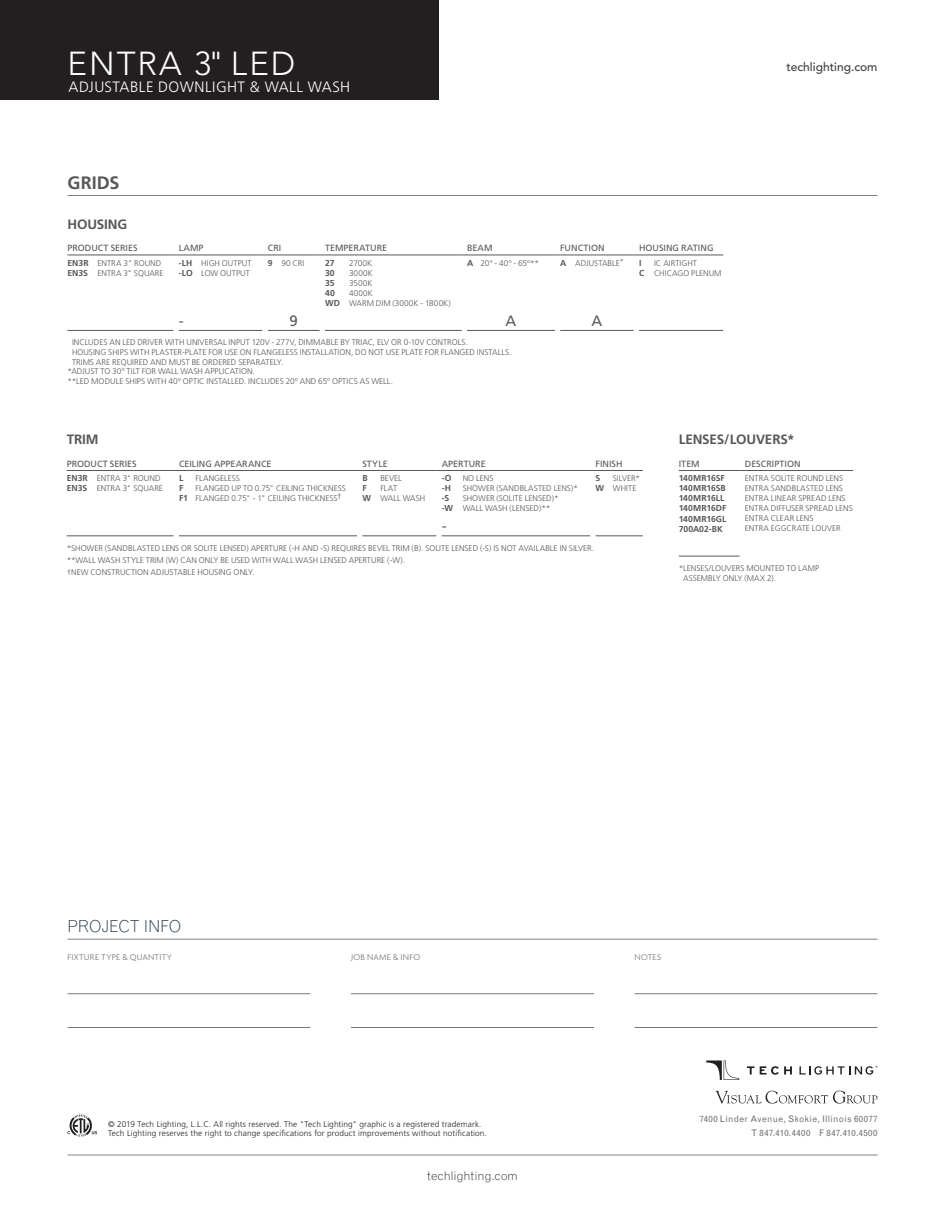
<style>
.page{position:relative;width:945px;height:1215px;background:#fff}
.page>*{position:absolute;margin:0;border:0;box-sizing:border-box;transform-origin:0 0}
.t1{font:300 33px "Avenir";letter-spacing:.06em;color:#fff}
.t2{font:700 18px "Frutiger";letter-spacing:.005em;color:#57585a}
.t3{font:300 16.5px "Grotesque";letter-spacing:-.02em;color:#213646}
.t4{font:300 15px "Frutiger";letter-spacing:.03em;color:#fff}
.t5{font:15px "Frutiger";color:#57585a}
.t6{font:700 13.5px "Frutiger";letter-spacing:-.01em;color:#57585a}
.t7{font:300 12px "Grotesque";letter-spacing:-.01em;color:#231f20}
.t8{font:500 12px "Avenir";color:#3e3e3f}
.t9{font:9px "Frutiger";color:#57585a}
.t10{font:9px/14.4px "Grotesque";letter-spacing:.03em;color:#717275;text-align:right}
.t11{font:300 9px "Agenda";letter-spacing:.025em;color:#76787b}
.t12{font:700 8.7px/10.2px "Frutiger";color:#57585a}
.t13{font:300 8.25px/10.2px "Frutiger";letter-spacing:.005em;color:#57585a}
.t14{font:300 8.25px/9px "Frutiger";letter-spacing:.015em;color:#231f20}
.s1{font-weight:700;font-size:8.7px}
</style>
<div class="page">
<div style="left:0;top:0;width:439px;height:100px;background:#231f20"></div>
<hr style="left:68px;top:939px;width:810px;height:1px;background:#808285">
<svg style="left:68px;top:1114px;width:29px;height:23px"></svg>
<hr style="left:68px;top:993px;width:242px;height:1px;background:#76787b">
<hr style="left:68px;top:1027px;width:242px;height:1px;background:#76787b">
<hr style="left:351px;top:993px;width:243px;height:1px;background:#76787b">
<hr style="left:351px;top:1027px;width:243px;height:1px;background:#76787b">
<hr style="left:634px;top:993px;width:244px;height:1px;background:#76787b">
<hr style="left:634px;top:1027px;width:244px;height:1px;background:#76787b">
<hr style="left:68px;top:1155px;width:810px;height:1px;background:#808285">
<svg style="left:716px;top:1091px;width:162px;height:13px"></svg>
<svg style="left:747px;top:1066px;width:7px;height:9px"></svg>
<svg style="left:760px;top:1066px;width:32px;height:9px"></svg>
<svg style="left:799px;top:1066px;width:78px;height:9px"></svg>
<svg style="left:706px;top:1060px;width:33px;height:20px"></svg>
<hr style="left:67px;top:470px;width:107px;height:1px;background:#57585a">
<hr style="left:179px;top:470px;width:178px;height:1px;background:#57585a">
<hr style="left:362px;top:470px;width:74px;height:1px;background:#57585a">
<hr style="left:442px;top:470px;width:148px;height:1px;background:#57585a">
<hr style="left:596px;top:470px;width:47px;height:1px;background:#57585a">
<hr style="left:67px;top:535px;width:107px;height:1px;background:#57585a">
<hr style="left:179px;top:535px;width:178px;height:1px;background:#57585a">
<hr style="left:362px;top:535px;width:74px;height:1px;background:#57585a">
<hr style="left:442px;top:535px;width:148px;height:1px;background:#57585a">
<hr style="left:596px;top:535px;width:47px;height:1px;background:#57585a">
<hr style="left:68px;top:255px;width:105px;height:1px;background:#57585a">
<hr style="left:179px;top:255px;width:83px;height:1px;background:#57585a">
<hr style="left:268px;top:255px;width:52px;height:1px;background:#57585a">
<hr style="left:325px;top:255px;width:137px;height:1px;background:#57585a">
<hr style="left:467px;top:255px;width:88px;height:1px;background:#57585a">
<hr style="left:560px;top:255px;width:74px;height:1px;background:#57585a">
<hr style="left:639px;top:255px;width:84px;height:1px;background:#57585a">
<hr style="left:68px;top:330px;width:105px;height:1px;background:#57585a">
<hr style="left:179px;top:330px;width:83px;height:1px;background:#57585a">
<hr style="left:268px;top:330px;width:52px;height:1px;background:#57585a">
<hr style="left:325px;top:330px;width:137px;height:1px;background:#57585a">
<hr style="left:467px;top:330px;width:88px;height:1px;background:#57585a">
<hr style="left:560px;top:330px;width:74px;height:1px;background:#57585a">
<hr style="left:639px;top:330px;width:84px;height:1px;background:#57585a">
<hr style="left:679px;top:556px;width:61px;height:1px;background:#57585a">
<hr style="left:679px;top:470px;width:61px;height:1px;background:#57585a">
<hr style="left:745px;top:470px;width:108px;height:1px;background:#57585a">
<hr style="left:68px;top:195px;width:810px;height:1px;background:#808285">
<h1 class="t1" style="left:68px;top:44px;width:229px">ENTRA 3" LED</h1>
<h3 class="t4" style="left:69px;top:79px;width:283px">ADJUSTABLE DOWNLIGHT &amp; WALL WASH</h3>
<h2 class="t2" style="left:68px;top:172px;width:54px">GRIDS</h2>
<h3 class="t6" style="left:68px;top:216px;width:61px">HOUSING</h3>
<p class="t9" style="left:68px;top:243px;width:72px">PRODUCT SERIES</p>
<p class="t9" style="left:179px;top:243px;width:26px">LAMP</p>
<p class="t9" style="left:268px;top:243px;width:15px">CRI</p>
<p class="t9" style="left:325px;top:243px;width:64px">TEMPERATURE</p>
<p class="t9" style="left:467px;top:243px;width:27px">BEAM</p>
<p class="t9" style="left:560px;top:243px;width:46px">FUNCTION</p>
<p class="t9" style="left:639px;top:243px;width:76px">HOUSING RATING</p>
<p class="t13" style="left:68px;top:258px;width:98px"><span class="s1">EN3R</span> ENTRA 3" ROUND<br><span class="s1">EN3S</span> ENTRA 3" SQUARE</p>
<p class="t13" style="left:179px;top:258px;width:74px"><span class="s1">-LH</span> HIGH OUTPUT <span class="s1">-LO</span> LOW OUTPUT</p>
<p class="t13" style="left:268px;top:258px;width:38px"><span class="s1">9</span> 90 CRI</p>
<p class="t12" style="left:325px;top:257px;width:11px">27</p>
<p class="t13" style="left:349px;top:258px;width:25px">2700K</p>
<p class="t13" style="left:467px;top:258px;width:73px"><span class="s1">A</span> 20º - 40º - 65º**</p>
<p class="t13" style="left:560px;top:258px;width:65px"><span class="s1">A</span> ADJUSTABLE<sup>*</sup></p>
<p class="t12" style="left:639px;top:257px;width:4px">I</p>
<p class="t13" style="left:639px;top:258px;width:84px;text-indent:15px">IC AIRTIGHT<br><span class="s1">C</span> CHICAGO PLENUM</p>
<p class="t12" style="left:325px;top:268px;width:11px">30</p>
<p class="t13" style="left:349px;top:268px;width:25px">3000K</p>
<p class="t12" style="left:325px;top:278px;width:11px">35</p>
<p class="t13" style="left:349px;top:278px;width:25px">3500K</p>
<p class="t12" style="left:325px;top:288px;width:11px">40</p>
<p class="t13" style="left:325px;top:288px;width:127px;text-indent:24px">4000K<br><span class="s1">WD</span> WARM DIM (3000K - 1800K)</p>
<h3 class="t5" style="left:179px;top:312px;width:6px">-</h3>
<h3 class="t5" style="left:290px;top:312px;width:10px">9</h3>
<h3 class="t5" style="left:506px;top:312px;width:12px">A</h3>
<h3 class="t5" style="left:592px;top:312px;width:12px">A</h3>
<p class="t13" style="left:72px;top:337px;width:397px">INCLUDES AN LED DRIVER WITH UNIVERSAL INPUT 120V - 277V, DIMMABLE BY TRIAC, ELV OR 0-10V CONTROLS.</p>
<p class="t13" style="left:72px;top:347px;width:441px">HOUSING SHIPS WITH PLASTER-PLATE FOR USE ON FLANGELESS INSTALLATION, DO NOT USE PLATE FOR FLANGED INSTALLS.</p>
<p class="t13" style="left:72px;top:357px;width:213px">TRIMS ARE REQUIRED AND MUST BE ORDERED SEPARATELY.</p>
<p class="t13" style="left:68px;top:367px;width:189px">*ADJUST TO 30º TILT FOR WALL WASH APPLICATION.</p>
<p class="t13" style="left:68px;top:376px;width:327px">**LED MODULE SHIPS WITH 40º OPTIC INSTALLED. INCLUDES 20º AND 65º OPTICS AS WELL.</p>
<h3 class="t8" style="left:786px;top:60px;width:93px">techlighting.com</h3>
<h3 class="t6" style="left:67px;top:432px;width:33px">TRIM</h3>
<p class="t9" style="left:67px;top:458px;width:72px">PRODUCT SERIES</p>
<p class="t9" style="left:179px;top:458px;width:94px">CEILING APPEARANCE</p>
<p class="t9" style="left:362px;top:458px;width:27px">STYLE</p>
<p class="t9" style="left:442px;top:458px;width:46px">APERTURE</p>
<p class="t9" style="left:596px;top:458px;width:28px">FINISH</p>
<p class="t13" style="left:67px;top:473px;width:98px"><span class="s1">EN3R</span> ENTRA 3" ROUND<br><span class="s1">EN3S</span> ENTRA 3" SQUARE</p>
<p class="t12" style="left:179px;top:473px;width:6px">L</p>
<p class="t13" style="left:196px;top:473px;width:46px">FLANGELESS</p>
<p class="t12" style="left:442px;top:473px;width:11px">-O</p>
<p class="t13" style="left:463px;top:473px;width:32px">NO LENS</p>
<p class="t12" style="left:442px;top:483px;width:11px">-H</p>
<p class="t13" style="left:463px;top:483px;width:117px">SHOWER (SANDBLASTED LENS)*</p>
<p class="t12" style="left:442px;top:493px;width:9px">-S</p>
<p class="t12" style="left:596px;top:473px;width:6px">S</p>
<p class="t12" style="left:362px;top:473px;width:7px">B</p>
<p class="t13" style="left:380px;top:473px;width:23px">BEVEL</p>
<p class="t12" style="left:362px;top:483px;width:6px">F</p>
<p class="t13" style="left:596px;top:473px;width:46px;text-indent:17px">SILVER*<br><span class="s1">W</span> WHITE</p>
<p class="t12" style="left:179px;top:483px;width:6px">F</p>
<p class="t13" style="left:179px;top:483px;width:169px;text-indent:17px">FLANGED UP TO 0.75" CEILING THICKNESS<br><span class="s1">F1</span> FLANGED 0.75" - 1" CEILING THICKNESS†</p>
<p class="t13" style="left:362px;top:483px;width:65px;text-indent:18px">FLAT<br><span class="s1">W</span> WALL WASH</p>
<p class="t13" style="left:442px;top:494px;width:118px;text-indent:21px">SHOWER (SOLITE LENSED)* <span class="s1">-W</span> WALL WASH (LENSED)**</p>
<h3 class="t5" style="left:442px;top:517px;width:6px">-</h3>
<p class="t13" style="left:67px;top:542px;width:529px;line-height:12px">*SHOWER (SANDBLASTED LENS OR SOLITE LENSED) APERTURE (-H AND -S) REQUIRES BEVEL TRIM (B). SOLITE LENSED (-S) IS NOT AVAILABLE IN SILVER. **WALL WASH STYLE TRIM (W) CAN ONLY BE USED WITH WALL WASH LENSED APERTURE (-W).<br>†NEW CONSTRUCTION ADJUSTABLE HOUSING ONLY.</p>
<h3 class="t6" style="left:679px;top:432px;width:117px">LENSES/LOUVERS*</h3>
<p class="t9" style="left:679px;top:458px;width:22px">ITEM</p>
<p class="t9" style="left:745px;top:458px;width:57px">DESCRIPTION</p>
<p class="t12" style="left:679px;top:473px;width:49px">140MR16SF<br>140MR16SB<br>140MR16LL<br>140MR16DF<br>140MR16GL<br>700A02-BK</p>
<p class="t13" style="left:745px;top:473px;width:109px">ENTRA SOLITE ROUND LENS<br>ENTRA SANDBLASTED LENS<br>ENTRA LINEAR SPREAD LENS<br>ENTRA DIFFUSER SPREAD LENS<br>ENTRA CLEAR LENS<br>ENTRA EGGCRATE LOUVER</p>
<p class="t13" style="left:683px;top:563px;width:138px;line-height:9.8px;text-indent:-4px">*LENSES/LOUVERS MOUNTED TO LAMP<br>ASSEMBLY ONLY (MAX 2).</p>
<h3 class="t3" style="left:68px;top:916px;width:115px">PROJECT INFO</h3>
<p class="t11" style="left:67px;top:952px;width:106px">FIXTURE TYPE &amp; QUANTITY</p>
<p class="t11" style="left:351px;top:952px;width:71px">JOB NAME &amp; INFO</p>
<p class="t11" style="left:634px;top:952px;width:28px">NOTES</p>
<p class="t14" style="left:108px;top:1120px;width:380px">© 2019 Tech Lighting, L.L.C. All rights reserved. The "Tech Lighting" graphic is a registered trademark.<br>Tech Lighting reserves the right to change specifications for product improvements without notification.</p>
<h3 class="t7" style="left:427px;top:1169px;width:92px">techlighting.com</h3>
<p class="t10" style="left:699px;top:1111px;width:180px">7400 Linder Avenue, Skokie, Illinois 60077<br>T 847.410.4400 F 847.410.4500</p>
</div>
